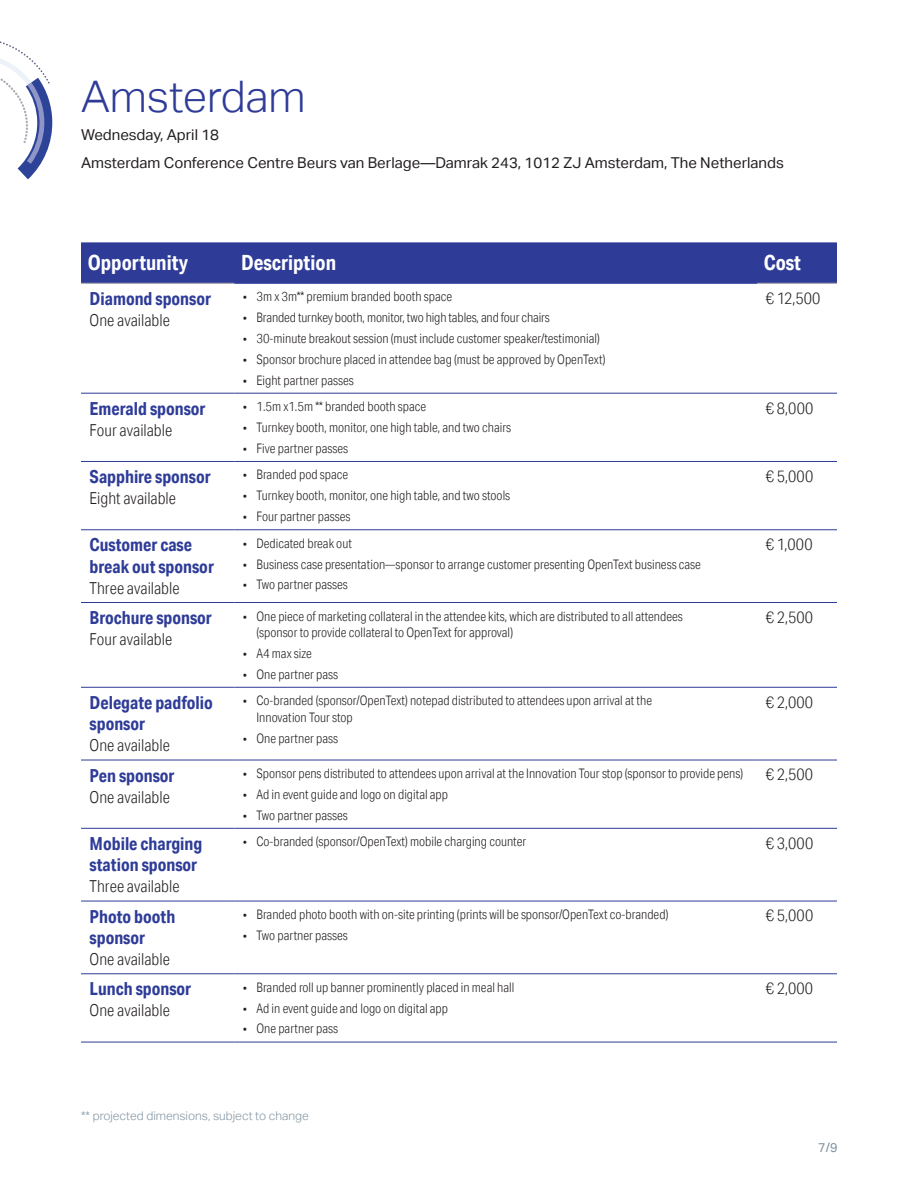
<style>
.page{position:relative;width:918px;height:1188px;background:#fff}
.page>*{position:absolute;margin:0;border:0;box-sizing:border-box;transform-origin:0 0}
.t1{font:300 43.5px "Aktiv Grotesk";color:#2e3c98}
.Table_-_H1{font:700 21px "Aktiv Grotesk Cd";color:#fff}
.Table_-_H2{font:700 18px/21.6px "Aktiv Grotesk Cd";color:#2e3c98}
.Table_-_H3{font:300 16.5px "Aktiv Grotesk Cd";color:#231f20}
.Stop_date{font:15px "Aktiv Grotesk";color:#231f20}
.t2{font:300 13.2px/16.5px "Aktiv Grotesk Cd";color:#231f20}
.t3{font:12.75px "Aktiv Grotesk";color:#7f929f}
.Citation{font:300 12px "Aktiv Grotesk";color:#7f929f}
</style>
<div class="page">
<div style="left:81px;top:242px;width:756px;height:41px;background:#2e3c98"></div>
<hr style="left:81px;top:283px;width:153px;height:1px;background:#a1a1a5">
<hr style="left:757px;top:283px;width:80px;height:1px;background:#a1a1a5">
<hr style="left:234px;top:283px;width:523px;height:1px;background:#2e3c98">
<hr style="left:81px;top:393px;width:153px;height:1px;background:#2e3c98">
<hr style="left:234px;top:393px;width:523px;height:1px;background:#2e3c98">
<hr style="left:757px;top:393px;width:80px;height:1px;background:#2e3c98">
<hr style="left:81px;top:461px;width:153px;height:1px;background:#2e3c98">
<hr style="left:234px;top:461px;width:523px;height:1px;background:#2e3c98">
<hr style="left:757px;top:461px;width:80px;height:1px;background:#2e3c98">
<hr style="left:81px;top:529px;width:153px;height:1px;background:#2e3c98">
<hr style="left:234px;top:529px;width:523px;height:1px;background:#2e3c98">
<hr style="left:757px;top:529px;width:80px;height:1px;background:#2e3c98">
<hr style="left:81px;top:602px;width:153px;height:1px;background:#2e3c98">
<hr style="left:234px;top:602px;width:523px;height:1px;background:#2e3c98">
<hr style="left:757px;top:602px;width:80px;height:1px;background:#2e3c98">
<hr style="left:81px;top:687px;width:153px;height:1px;background:#2e3c98">
<hr style="left:234px;top:687px;width:523px;height:1px;background:#2e3c98">
<hr style="left:757px;top:687px;width:80px;height:1px;background:#2e3c98">
<hr style="left:81px;top:760px;width:153px;height:1px;background:#2e3c98">
<hr style="left:234px;top:760px;width:523px;height:1px;background:#2e3c98">
<hr style="left:757px;top:760px;width:80px;height:1px;background:#2e3c98">
<hr style="left:81px;top:828px;width:153px;height:1px;background:#2e3c98">
<hr style="left:234px;top:828px;width:523px;height:1px;background:#2e3c98">
<hr style="left:757px;top:828px;width:80px;height:1px;background:#2e3c98">
<hr style="left:81px;top:901px;width:153px;height:1px;background:#2e3c98">
<hr style="left:234px;top:901px;width:523px;height:1px;background:#2e3c98">
<hr style="left:757px;top:901px;width:80px;height:1px;background:#2e3c98">
<hr style="left:81px;top:973px;width:153px;height:1px;background:#2e3c98">
<hr style="left:234px;top:973px;width:523px;height:1px;background:#2e3c98">
<hr style="left:757px;top:973px;width:80px;height:1px;background:#2e3c98">
<hr style="left:81px;top:1042px;width:153px;height:1px;background:#2e3c98">
<hr style="left:234px;top:1042px;width:523px;height:1px;background:#2e3c98">
<hr style="left:757px;top:1042px;width:80px;height:1px;background:#2e3c98">
<svg style="left:0;top:41px;width:53px;height:138px"></svg>
<h1 class="t1" style="left:81px;top:72px;width:226px">Amsterdam</h1>
<p class="Stop_date" style="left:81px;top:126px;width:140px">Wednesday, April 18</p>
<p class="Stop_date" style="left:81px;top:154px;width:704px">Amsterdam Conference Centre Beurs van Berlage—Damrak 243, 1012 ZJ Amsterdam, The Netherlands</p>
<p class="Table_-_H1" style="left:88px;top:250px;width:102px">Opportunity</p>
<p class="Table_-_H1" style="left:241px;top:250px;width:97px">Description</p>
<p class="Table_-_H1" style="left:764px;top:250px;width:39px">Cost</p>
<p class="Table_-_H2" style="left:90px;top:287px;width:123px">Diamond sponsor</p>
<p class="Table_-_H3" style="left:90px;top:310px;width:82px">One available</p>
<p class="t2" style="left:243px;top:288px;width:211px">• 3m x 3m** premium branded booth space</p>
<p class="t2" style="left:243px;top:309px;width:308px">• Branded turnkey booth, monitor, two high tables, and four chairs</p>
<p class="t2" style="left:243px;top:330px;width:358px">• 30-minute breakout session (must include customer speaker/testimonial)</p>
<p class="t2" style="left:243px;top:351px;width:364px">• Sponsor brochure placed in attendee bag (must be approved by OpenText)</p>
<p class="t2" style="left:243px;top:372px;width:112px">• Eight partner passes</p>
<p class="Table_-_H3" style="left:766px;top:288px;width:56px">€ 12,500</p>
<p class="Table_-_H2" style="left:90px;top:397px;width:117px">Emerald sponsor</p>
<p class="Table_-_H3" style="left:90px;top:420px;width:84px">Four available</p>
<p class="t2" style="left:243px;top:398px;width:185px">• 1.5m x1.5m ** branded booth space</p>
<p class="t2" style="left:243px;top:419px;width:270px">• Turnkey booth, monitor, one high table, and two chairs</p>
<p class="t2" style="left:243px;top:440px;width:107px">• Five partner passes</p>
<p class="Table_-_H3" style="left:766px;top:398px;width:49px">€ 8,000</p>
<p class="Table_-_H2" style="left:90px;top:466px;width:123px">Sapphire sponsor</p>
<p class="Table_-_H3" style="left:90px;top:489px;width:88px">Eight available</p>
<p class="t2" style="left:243px;top:467px;width:107px">• Branded pod space</p>
<p class="t2" style="left:243px;top:487px;width:269px">• Turnkey booth, monitor, one high table, and two stools</p>
<p class="t2" style="left:243px;top:508px;width:109px">• Four partner passes</p>
<p class="Table_-_H3" style="left:766px;top:467px;width:49px">€ 5,000</p>
<p class="Table_-_H2" style="left:90px;top:534px;width:126px">Customer case break out sponsor</p>
<p class="Table_-_H3" style="left:90px;top:579px;width:92px">Three available</p>
<p class="t2" style="left:243px;top:535px;width:110px">• Dedicated break out</p>
<p class="t2" style="left:243px;top:556px;width:459px">• Business case presentation—sponsor to arrange customer presenting OpenText business case</p>
<p class="t2" style="left:243px;top:576px;width:106px">• Two partner passes</p>
<p class="Table_-_H3" style="left:766px;top:535px;width:48px">€ 1,000</p>
<p class="Table_-_H2" style="left:90px;top:607px;width:124px">Brochure sponsor</p>
<p class="Table_-_H3" style="left:90px;top:630px;width:84px">Four available</p>
<p class="t2" style="left:256px;top:608px;width:428px;text-indent:-14px">• One piece of marketing collateral in the attendee kits, which are distributed to all attendees (sponsor to provide collateral to OpenText for approval)</p>
<p class="t2" style="left:243px;top:645px;width:70px">• A4 max size</p>
<p class="t2" style="left:243px;top:666px;width:97px">• One partner pass</p>
<p class="Table_-_H3" style="left:766px;top:608px;width:49px">€ 2,500</p>
<p class="Table_-_H2" style="left:90px;top:691px;width:125px">Delegate padfolio sponsor</p>
<p class="Table_-_H3" style="left:90px;top:736px;width:82px">One available</p>
<p class="t2" style="left:256px;top:692px;width:397px;text-indent:-14px">• Co-branded (sponsor/OpenText) notepad distributed to attendees upon arrival at the<br>Innovation Tour stop</p>
<p class="t2" style="left:243px;top:730px;width:97px">• One partner pass</p>
<p class="Table_-_H3" style="left:766px;top:692px;width:49px">€ 2,000</p>
<p class="Table_-_H2" style="left:90px;top:764px;width:86px">Pen sponsor</p>
<p class="Table_-_H3" style="left:90px;top:787px;width:82px">One available</p>
<p class="t2" style="left:243px;top:765px;width:502px">• Sponsor pens distributed to attendees upon arrival at the Innovation Tour stop (sponsor to provide pens)</p>
<p class="t2" style="left:243px;top:786px;width:207px">• Ad in event guide and logo on digital app</p>
<p class="t2" style="left:243px;top:807px;width:106px">• Two partner passes</p>
<p class="Table_-_H3" style="left:766px;top:765px;width:49px">€ 2,500</p>
<p class="Table_-_H2" style="left:90px;top:832px;width:114px">Mobile charging station sponsor</p>
<p class="Table_-_H3" style="left:90px;top:877px;width:92px">Three available</p>
<p class="t2" style="left:243px;top:833px;width:285px">• Co-branded (sponsor/OpenText) mobile charging counter</p>
<p class="Table_-_H3" style="left:766px;top:833px;width:49px">€ 3,000</p>
<p class="Table_-_H2" style="left:90px;top:905px;width:87px">Photo booth sponsor</p>
<p class="Table_-_H3" style="left:90px;top:950px;width:82px">One available</p>
<p class="t2" style="left:243px;top:906px;width:427px">• Branded photo booth with on-site printing (prints will be sponsor/OpenText co-branded)</p>
<p class="t2" style="left:243px;top:927px;width:106px">• Two partner passes</p>
<p class="Table_-_H3" style="left:766px;top:906px;width:49px">€ 5,000</p>
<p class="Table_-_H2" style="left:90px;top:978px;width:103px">Lunch sponsor</p>
<p class="Table_-_H3" style="left:90px;top:1001px;width:82px">One available</p>
<p class="t2" style="left:243px;top:979px;width:273px">• Branded roll up banner prominently placed in meal hall</p>
<p class="t2" style="left:243px;top:1000px;width:207px">• Ad in event guide and logo on digital app</p>
<p class="t2" style="left:243px;top:1020px;width:97px">• One partner pass</p>
<p class="Table_-_H3" style="left:766px;top:979px;width:49px">€ 2,000</p>
<p class="Citation" style="left:81px;top:1109px;width:229px">** projected dimensions, subject to change</p>
<p class="t3" style="left:818px;top:1140px;width:21px">7/9</p>
</div>
